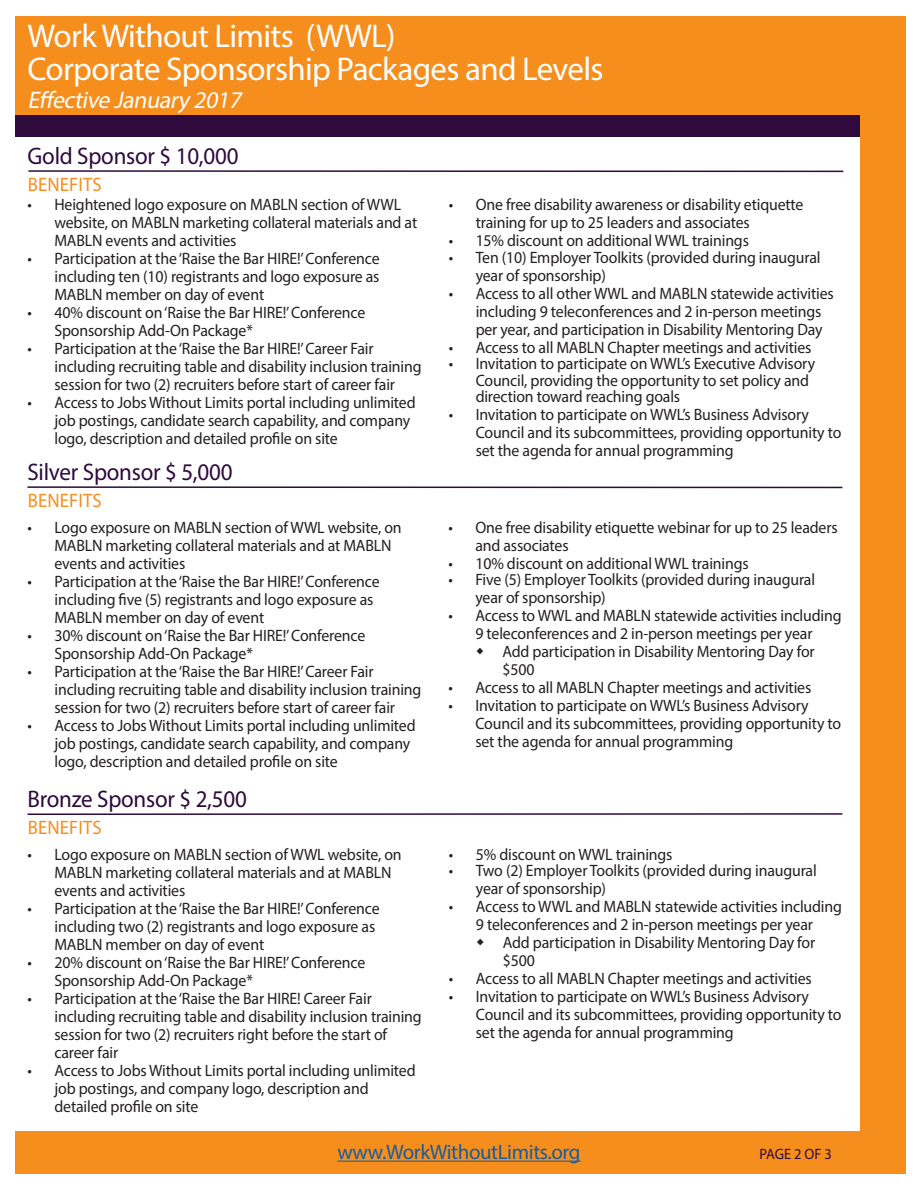
<style>
.page{position:relative;width:918px;height:1188px;background:#fff}
.page>*{position:absolute;margin:0;border:0;box-sizing:border-box;transform-origin:0 0}
.t1{font:33px "Myriad Pro";letter-spacing:-.02em;color:#fff}
.t2{font:24px "Myriad Pro";letter-spacing:-.01em;color:#2e0a3d;scale:.96 1}
.t3{font:italic 24px "Myriad Pro";color:#fff}
.t4{font:21px "Myriad Pro";letter-spacing:-.02em;color:#175d9e}
.t5{font:19.5px "Myriad Pro";letter-spacing:.01em;color:#f68e1e;scale:.96 1}
.t6{font:16.5px/18px "Myriad Pro";letter-spacing:-.01em;color:#231f20;scale:.96 1}
.t7{font:15px "Myriad Pro";color:#2e0a3d;scale:.96 1}
</style>
<div class="page">
<div style="left:15px;top:16px;width:864px;height:101px;background:#f68e1e"></div>
<div style="left:15px;top:115px;width:882px;height:21px;background:#2e0a3d"></div>
<div style="left:15px;top:1131px;width:891px;height:42px;background:#f68e1e"></div>
<hr style="left:337px;top:1161px;width:244px;height:1px;background:#175d9e">
<div style="left:860px;top:16px;width:46px;height:1157px;background:#f68e1e"></div>
<hr style="left:27px;top:486px;width:815px;height:2px;background:#2e0a3d">
<hr style="left:27px;top:813px;width:815px;height:2px;background:#2e0a3d">
<hr style="left:28px;top:170px;width:815px;height:2px;background:#2e0a3d">
<p class="t1" style="left:27px;top:16px;width:370px">Work Without Limits (WWL)</p>
<p class="t1" style="left:27px;top:49px;width:578px">Corporate Sponsorship Packages and Levels</p>
<p class="t3" style="left:27px;top:86px;width:220px">Effective January 2017</p>
<p class="t2" style="left:27px;top:141px;width:221px">Gold Sponsor $ 10,000</p>
<p class="t5" style="left:28px;top:173px;width:79px">BENEFITS</p>
<p class="t6" style="left:54px;top:196px;width:379px;text-indent:-27px">• Heightened logo exposure on MABLN section of WWL website, on MABLN marketing collateral materials and at<br>MABLN events and activities</p>
<p class="t6" style="left:54px;top:250px;width:340px;text-align:justify;text-indent:-27px">• Participation at the ‘Raise the Bar HIRE!’ Conference including ten (10) registrants and logo exposure as MABLN member on day of event</p>
<p class="t6" style="left:54px;top:304px;width:325px;text-indent:-27px">• 40% discount on ‘Raise the Bar HIRE!’ Conference<br>Sponsorship Add-On Package*</p>
<p class="t6" style="left:54px;top:340px;width:384px;text-indent:-27px">• Participation at the ‘Raise the Bar HIRE!’ Career Fair including recruiting table and disability inclusion training session for two (2) recruiters before start of career fair</p>
<p class="t6" style="left:54px;top:394px;width:378px;text-indent:-27px">• Access to Jobs Without Limits portal including unlimited job postings, candidate search capability, and company logo, description and detailed profile on site</p>
<p class="t2" style="left:27px;top:457px;width:215px">Silver Sponsor $ 5,000</p>
<p class="t5" style="left:28px;top:488px;width:79px">BENEFITS</p>
<p class="t6" style="left:54px;top:518px;width:363px;text-indent:-27px">• Logo exposure on MABLN section of WWL website, on<br>MABLN marketing collateral materials and at MABLN events and activities</p>
<p class="t6" style="left:54px;top:572px;width:340px;text-indent:-27px">• Participation at the ‘Raise the Bar HIRE!’ Conference including five (5) registrants and logo exposure as<br>MABLN member on day of event</p>
<p class="t6" style="left:54px;top:626px;width:325px;text-indent:-27px">• 30% discount on ‘Raise the Bar HIRE!’ Conference<br>Sponsorship Add-On Package*</p>
<p class="t6" style="left:54px;top:662px;width:384px;text-indent:-27px">• Participation at the ‘Raise the Bar HIRE!’ Career Fair including recruiting table and disability inclusion training session for two (2) recruiters before start of career fair</p>
<p class="t6" style="left:54px;top:716px;width:378px;text-indent:-27px">• Access to Jobs Without Limits portal including unlimited job postings, candidate search capability, and company logo, description and detailed profile on site</p>
<p class="t2" style="left:27px;top:784px;width:230px">Bronze Sponsor $ 2,500</p>
<p class="t5" style="left:28px;top:815px;width:79px">BENEFITS</p>
<p class="t6" style="left:54px;top:845px;width:363px;text-indent:-27px">• Logo exposure on MABLN section of WWL website, on<br>MABLN marketing collateral materials and at MABLN events and activities</p>
<p class="t6" style="left:54px;top:899px;width:340px;text-indent:-27px">• Participation at the ‘Raise the Bar HIRE!’ Conference including two (2) registrants and logo exposure as<br>MABLN member on day of event</p>
<p class="t6" style="left:54px;top:953px;width:325px;text-indent:-27px">• 20% discount on ‘Raise the Bar HIRE!’ Conference<br>Sponsorship Add-On Package*</p>
<p class="t6" style="left:54px;top:989px;width:384px;text-indent:-27px">• Participation at the ‘Raise the Bar HIRE! Career Fair including recruiting table and disability inclusion training session for two (2) recruiters right before the start of career fair</p>
<p class="t6" style="left:54px;top:1061px;width:378px;text-indent:-27px">• Access to Jobs Without Limits portal including unlimited job postings, and company logo, description and detailed profile on site</p>
<p class="t6" style="left:476px;top:196px;width:343px;text-indent:-27px">• One free disability awareness or disability etiquette training for up to 25 leaders and associates</p>
<p class="t6" style="left:449px;top:232px;width:314px">• 15% discount on additional WWL trainings</p>
<p class="t6" style="left:476px;top:248px;width:361px;text-indent:-27px">• Ten (10) Employer Toolkits (provided during inaugural year of sponsorship)</p>
<p class="t6" style="left:476px;top:284px;width:375px;text-indent:-27px">• Access to all other WWL and MABLN statewide activities including 9 teleconferences and 2 in-person meetings per year, and participation in Disability Mentoring Day</p>
<p class="t6" style="left:449px;top:338px;width:379px">• Access to all MABLN Chapter meetings and activities</p>
<p class="t6" style="left:476px;top:355px;width:355px;line-height:16.5px;text-indent:-27px">• Invitation to participate on WWL’s Executive Advisory<br>Council, providing the opportunity to set policy and direction toward reaching goals</p>
<p class="t6" style="left:476px;top:406px;width:383px;text-indent:-27px">• Invitation to participate on WWL’s Business Advisory<br>Council and its subcommittees, providing opportunity to set the agenda for annual programming</p>
<p class="t6" style="left:475px;top:518px;width:379px;text-indent:-27px">• One free disability etiquette webinar for up to 25 leaders and associates</p>
<p class="t6" style="left:448px;top:554px;width:314px">• 10% discount on additional WWL trainings</p>
<p class="t6" style="left:475px;top:570px;width:355px;text-indent:-27px">• Five (5) Employer Toolkits (provided during inaugural year of sponsorship)</p>
<p class="t6" style="left:448px;top:606px;width:411px;text-align:center">• Access to WWL and MABLN statewide activities including<br>9 teleconferences and 2 in-person meetings per year</p>
<p class="t6" style="left:502px;top:642px;width:327px">Add participation in Disability Mentoring Day for $500</p>
<p class="t6" style="left:448px;top:678px;width:379px">• Access to all MABLN Chapter meetings and activities</p>
<p class="t6" style="left:475px;top:696px;width:383px;text-indent:-27px">• Invitation to participate on WWL’s Business Advisory<br>Council and its subcommittees, providing opportunity to set the agenda for annual programming</p>
<p class="t6" style="left:449px;top:845px;width:235px">• 5% discount on WWL trainings</p>
<p class="t6" style="left:476px;top:862px;width:357px;text-indent:-27px">• Two (2) Employer Toolkits (provided during inaugural year of sponsorship)</p>
<p class="t6" style="left:449px;top:898px;width:411px;text-align:center">• Access to WWL and MABLN statewide activities including<br>9 teleconferences and 2 in-person meetings per year</p>
<p class="t6" style="left:503px;top:934px;width:327px">Add participation in Disability Mentoring Day for $500</p>
<p class="t6" style="left:449px;top:970px;width:379px">• Access to all MABLN Chapter meetings and activities</p>
<p class="t6" style="left:476px;top:988px;width:383px;text-indent:-27px">• Invitation to participate on WWL’s Business Advisory<br>Council and its subcommittees, providing opportunity to set the agenda for annual programming</p>
<p class="t4" style="left:337px;top:1139px;width:245px">www.WorkWithoutLimits.org</p>
<p class="t7" style="left:760px;top:1144px;width:77px">PAGE 2 OF 3</p>
</div>
